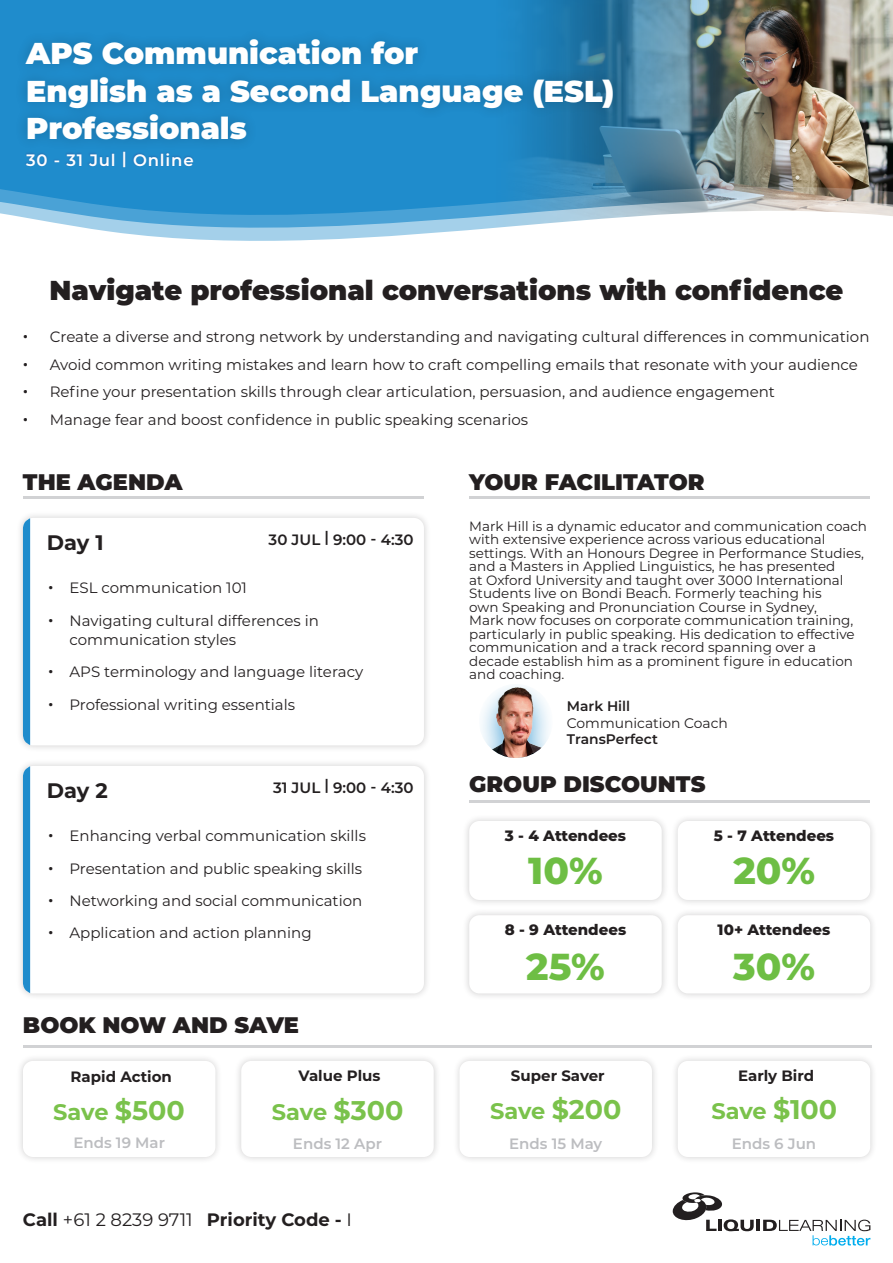
<style>
.page{position:relative;width:893px;height:1263px;background:#fff}
.page>*{position:absolute;margin:0;border:0;box-sizing:border-box;transform-origin:0 0}
.t1{font:800 37.5px "Montserrat";color:#6ebe44}
.t2{font:900 30.15px/37.5px "Montserrat";color:#fff}
.t3{font:900 27.3px "Montserrat";color:#231f20}
.t4{font:900 22.5px "Montserrat";color:#231f20}
.WorkshopHeading{font:700 22.5px "Montserrat";letter-spacing:-.01em;color:#7ac24b}
.t5{font:700 21px "Montserrat";letter-spacing:-.005em;color:#231f20}
.t6{font:700 18px "Montserrat";color:#231f20}
.t7{font:600 16.5px "Montserrat";letter-spacing:.05em;color:#fff}
.t8{font:15px/19.5px "Montserrat";color:#231f20}
.t9{font:800 15px "Montserrat";color:#231f20}
.WorkshopHeading-2{font:700 15px "Montserrat";color:#231f20}
.WorkshopHeading-3{font:600 15px "Montserrat";color:#bcbdc0}
.t10{font:600 15px "Montserrat";color:#231f20}
.t11{font:600 13.8px "Montserrat";color:#231f20}
.t12{font:13.8px "Montserrat";color:#231f20}
.t13{font:13.5px/13.5px "Montserrat";color:#231f20}
.s1{font-family:"Helvetica"}
.s2{font-size:27px}
.s3{font-weight:400}
</style>
<div class="page">
<hr style="left:469px;top:799px;width:401px;height:3px;background:#d1d2d4">
<div style="left:462px;top:814px;width:207px;height:93px;background:#231f20;opacity:.21"></div>
<div style="left:469px;top:821px;width:193px;height:79px;background:#fff;border-radius:10px"></div>
<div style="left:671px;top:814px;width:207px;height:93px;background:#231f20;opacity:.21"></div>
<div style="left:678px;top:821px;width:192px;height:79px;background:#fff;border-radius:10px"></div>
<div style="left:462px;top:908px;width:207px;height:92px;background:#f4f4f4"></div>
<div style="left:469px;top:915px;width:193px;height:78px;background:#fff;border-radius:10px"></div>
<div style="left:671px;top:908px;width:207px;height:92px;background:#231f20;opacity:.21"></div>
<div style="left:678px;top:915px;width:192px;height:78px;background:#fff;border-radius:10px"></div>
<div style="left:16px;top:759px;width:415px;height:242px;background:#f5f5f5"></div>
<div style="left:23px;top:766px;width:401px;height:227px;background:#fff;border-radius:10px"></div>
<div style="left:23px;top:766px;width:7px;height:227px;background:#1f8ccc"></div>
<div style="left:16px;top:511px;width:415px;height:242px;background:#f5f5f5"></div>
<div style="left:23px;top:518px;width:401px;height:227px;background:#fff;border-radius:10px"></div>
<div style="left:23px;top:518px;width:7px;height:227px;background:#1f8ccc"></div>
<hr style="left:23px;top:496px;width:401px;height:3px;background:#d1d2d4">
<hr style="left:469px;top:496px;width:401px;height:3px;background:#d1d2d4">
<div style="left:0;top:0;width:893px;height:247px;background:#1f8ccc"></div>
<img style="left:520px;top:0;width:373px;height:174px">
<img style="left:532px;top:174px;width:361px;height:13px">
<svg style="left:0;top:187px;width:893px;height:10px"></svg>
<svg style="left:0;top:197px;width:893px;height:50px;background:#acd1e6"></svg>
<div style="left:25px;top:150px;width:170px;height:19px;background:#34277a;opacity:.3"></div>
<div style="left:13px;top:27px;width:612px;height:126px;background:#000;opacity:.2"></div>
<div style="left:16px;top:1054px;width:207px;height:110px;background:#231f20;opacity:.21"></div>
<div style="left:23px;top:1061px;width:192px;height:96px;background:#fff;border-radius:10px"></div>
<div style="left:453px;top:1054px;width:206px;height:110px;background:#231f20;opacity:.21"></div>
<div style="left:459px;top:1061px;width:193px;height:96px;background:#fff;border-radius:10px"></div>
<div style="left:234px;top:1054px;width:207px;height:110px;background:#231f20;opacity:.21"></div>
<div style="left:241px;top:1061px;width:193px;height:96px;background:#fff;border-radius:10px"></div>
<div style="left:671px;top:1054px;width:207px;height:110px;background:#f7f7f7"></div>
<div style="left:678px;top:1061px;width:192px;height:96px;background:#fff;border-radius:10px"></div>
<hr style="left:23px;top:1045px;width:848px;height:3px;background:#d1d2d4">
<svg style="left:672px;top:1192px;width:198px;height:53px"></svg>
<img style="left:479px;top:684px;width:74px;height:74px;border-radius:37px">
<p class="t2" style="left:26px;top:33px;width:394px">APS Communication for</p>
<p class="t2" style="left:26px;top:70px;width:590px">English as a Second Language (ESL)<br>Professionals</p>
<p class="t7" style="left:26px;top:148px;width:169px">30 - 31 Jul | Online</p>
<p class="t3" style="left:50px;top:270px;width:795px">Navigate professional conversations with confidence</p>
<p class="t8" style="left:23px;top:326px;width:848px"><span class="s1">•</span> Create a diverse and strong network by understanding and navigating cultural differences in communication</p>
<p class="t8" style="left:23px;top:354px;width:837px"><span class="s1">•</span> Avoid common writing mistakes and learn how to craft compelling emails that resonate with your audience</p>
<p class="t8" style="left:23px;top:382px;width:754px"><span class="s1">•</span> Refine your presentation skills through clear articulation, persuasion, and audience engagement</p>
<p class="t8" style="left:23px;top:410px;width:507px"><span class="s1">•</span> Manage fear and boost confidence in public speaking scenarios</p>
<p class="t4" style="left:23px;top:465px;width:161px">THE AGENDA</p>
<p class="t4" style="left:469px;top:465px;width:237px">YOUR FACILITATOR</p>
<p class="t5" style="left:47px;top:528px;width:58px">Day 1</p>
<p class="t10" style="left:269px;top:529px;width:146px">30 JUL | 9:00 - 4:30</p>
<p class="t8" style="left:48px;top:578px;width:200px"><span class="s1">•</span> ESL communication 101</p>
<p class="t8" style="left:70px;top:610px;width:251px;text-indent:-21px"><span class="s1">•</span> Navigating cultural differences in communication styles</p>
<p class="t8" style="left:48px;top:662px;width:316px"><span class="s1">•</span> APS terminology and language literacy</p>
<p class="t8" style="left:48px;top:694px;width:248px"><span class="s1">•</span> Professional writing essentials</p>
<p class="t5" style="left:47px;top:776px;width:62px">Day 2</p>
<p class="t10" style="left:273px;top:776px;width:142px">31 JUL | 9:00 - 4:30</p>
<p class="t8" style="left:48px;top:826px;width:319px"><span class="s1">•</span> Enhancing verbal communication skills</p>
<p class="t8" style="left:48px;top:858px;width:315px"><span class="s1">•</span> Presentation and public speaking skills</p>
<p class="t8" style="left:48px;top:890px;width:316px"><span class="s1">•</span> Networking and social communication</p>
<p class="t8" style="left:48px;top:922px;width:265px"><span class="s1">•</span> Application and action planning</p>
<p class="t4" style="left:23px;top:1008px;width:278px">BOOK NOW AND SAVE</p>
<p class="WorkshopHeading-2" style="left:71px;top:1066px;width:103px">Rapid Action</p>
<p class="WorkshopHeading" style="left:53px;top:1095px;width:133px">Save <span class="s2">$500</span></p>
<p class="WorkshopHeading-2" style="left:299px;top:1064px;width:83px">Value Plus</p>
<p class="WorkshopHeading" style="left:272px;top:1095px;width:133px">Save <span class="s2">$300</span></p>
<p class="t13" style="left:469px;top:519px;width:399px">Mark Hill is a dynamic educator and communication coach with extensive experience across various educational settings. With an Honours Degree in Performance Studies, and a Masters in Applied Linguistics, he has presented<br>at Oxford University and taught over 3000 International Students live on Bondi Beach. Formerly teaching his<br>own Speaking and Pronunciation Course in Sydney,<br>Mark now focuses on corporate communication training, particularly in public speaking. His dedication to effective communication and a track record spanning over a decade establish him as a prominent figure in education and coaching.</p>
<p class="t11" style="left:567px;top:696px;width:65px">Mark Hill</p>
<p class="t12" style="left:567px;top:713px;width:162px">Communication Coach</p>
<p class="t11" style="left:567px;top:730px;width:93px">TransPerfect</p>
<p class="t4" style="left:469px;top:767px;width:238px">GROUP DISCOUNTS</p>
<p class="t9" style="left:505px;top:824px;width:123px">3 - 4 Attendees</p>
<p class="t9" style="left:714px;top:824px;width:122px">5 - 7 Attendees</p>
<p class="t1" style="left:528px;top:843px;width:76px">10%</p>
<p class="t1" style="left:733px;top:843px;width:83px">20%</p>
<p class="t9" style="left:505px;top:919px;width:123px">8 - 9 Attendees</p>
<p class="t9" style="left:718px;top:919px;width:114px">10+ Attendees</p>
<p class="t1" style="left:526px;top:939px;width:80px">25%</p>
<p class="t1" style="left:733px;top:939px;width:83px">30%</p>
<p class="WorkshopHeading-2" style="left:511px;top:1064px;width:95px">Super Saver</p>
<p class="WorkshopHeading" style="left:490px;top:1095px;width:133px">Save <span class="s2">$200</span></p>
<p class="WorkshopHeading-2" style="left:738px;top:1064px;width:78px">Early Bird</p>
<p class="WorkshopHeading" style="left:711px;top:1095px;width:127px">Save <span class="s2">$100</span></p>
<p class="WorkshopHeading-3" style="left:73px;top:1132px;width:93px">Ends 19 Mar</p>
<p class="WorkshopHeading-3" style="left:293px;top:1133px;width:90px">Ends 12 Apr</p>
<p class="WorkshopHeading-3" style="left:509px;top:1133px;width:95px">Ends 15 May</p>
<p class="WorkshopHeading-3" style="left:732px;top:1133px;width:86px">Ends 6 Jun</p>
<p class="t6" style="left:23px;top:1206px;width:331px">Call <span class="s3">+61 2 8239 9711</span> Priority Code - <span class="s3">I</span></p>
</div>
